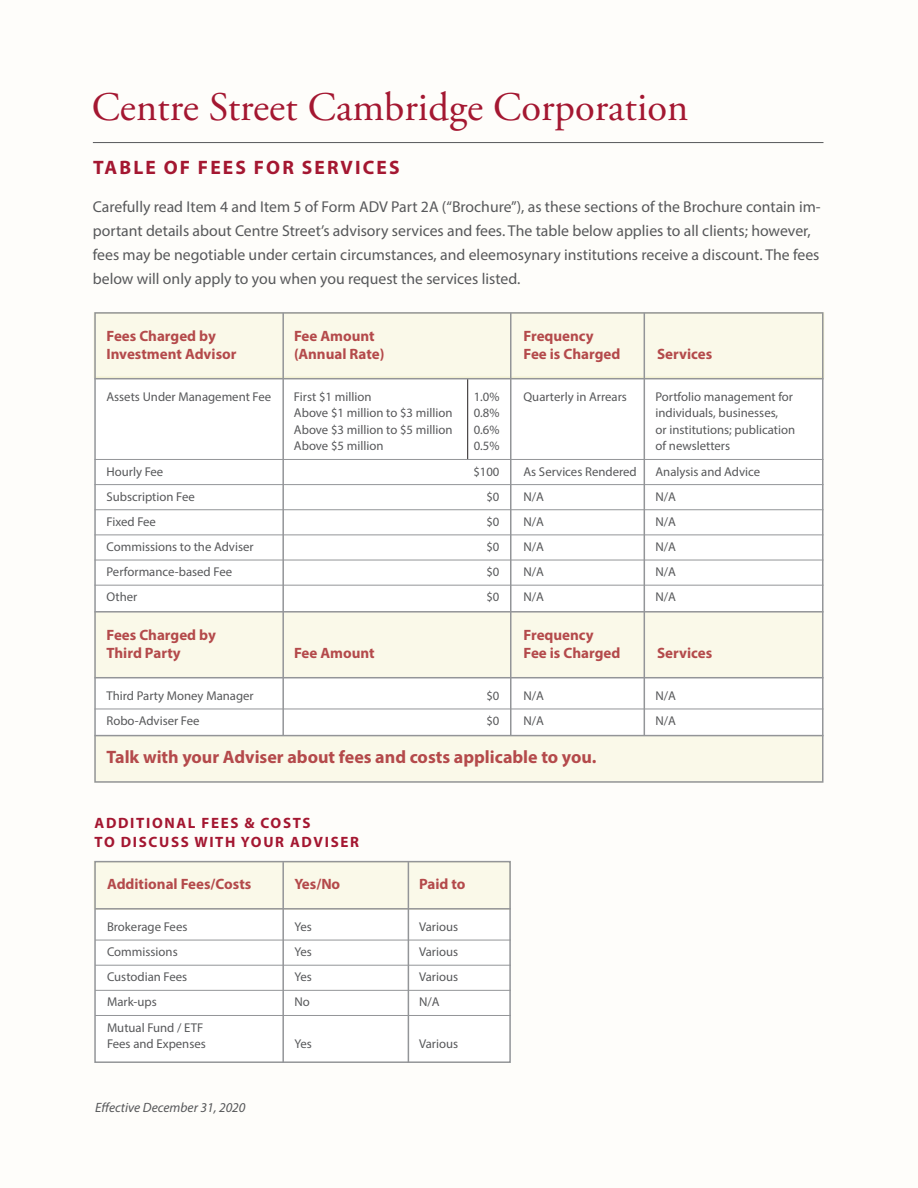
<style>
.page{position:relative;width:918px;height:1188px;background:#fefdfa}
.page>*{position:absolute;margin:0;border:0;box-sizing:border-box;transform-origin:0 0}
.t1{font:40.5px "Adobe Garamond Pro";color:#a41731}
.A_HH1{font:700 19.5px "Myriad Pro";letter-spacing:.11em;color:#a41731}
.A_H1_on_table_larger{font:700 18px "Myriad Pro";color:#b44a4b}
.txt-investphilo_firs{font:15.75px/24px "Myriad Pro";color:#57585a}
.A_H1_on_table_first{font:700 15px "Myriad Pro";color:#b44a4b}
.A_H1_on_table{font:700 15px "Myriad Pro";color:#b44a4b}
.A_HH1-2{font:700 15px/19.5px "Myriad Pro";letter-spacing:.11em;color:#a41731}
.main_nav{font:italic 13.5px "Myriad Pro";color:#57585a}
.A_text_on_table_new{font:12.75px "Myriad Pro";color:#57585a}
.Paragraph_Style_1{font:12.75px/16.5px "Myriad Pro";color:#57585a}
</style>
<div class="page">
<hr style="left:93px;top:142px;width:730px;height:1px;background:#57585a">
<div style="left:94px;top:313px;width:728px;height:469px;background:#fff"></div>
<div style="left:94px;top:735px;width:730px;height:48px;background:#faf9e9"></div>
<div style="left:94px;top:312px;width:730px;height:66px;background:#faf9e9;border:2px solid #f5f3d4"></div>
<div style="left:94px;top:612px;width:730px;height:65px;background:#faf9e9"></div>
<div style="left:94px;top:312px;width:730px;height:471px;border:2px solid #939598"></div>
<hr style="left:467px;top:378px;width:1px;height:82px;background:#231f20">
<hr style="left:282px;top:313px;width:2px;height:422px;background:#939598">
<hr style="left:510px;top:313px;width:2px;height:422px;background:#939598">
<hr style="left:644px;top:313px;width:1px;height:422px;background:#939598">
<hr style="left:94px;top:378px;width:730px;height:1px;background:#939598">
<hr style="left:94px;top:459px;width:730px;height:1px;background:#939598">
<hr style="left:94px;top:484px;width:730px;height:1px;background:#939598">
<hr style="left:94px;top:509px;width:730px;height:1px;background:#939598">
<hr style="left:94px;top:535px;width:730px;height:1px;background:#939598">
<hr style="left:94px;top:560px;width:730px;height:1px;background:#939598">
<hr style="left:94px;top:585px;width:730px;height:1px;background:#939598">
<hr style="left:94px;top:611px;width:730px;height:2px;background:#939598">
<hr style="left:94px;top:677px;width:730px;height:1px;background:#939598">
<hr style="left:94px;top:709px;width:730px;height:1px;background:#939598">
<hr style="left:94px;top:735px;width:730px;height:1px;background:#939598">
<div style="left:95px;top:862px;width:415px;height:200px;background:#fff"></div>
<div style="left:94px;top:861px;width:417px;height:49px;background:#faf9e9"></div>
<div style="left:94px;top:861px;width:417px;height:202px;border:2px solid #939598"></div>
<hr style="left:282px;top:862px;width:2px;height:201px;background:#939598">
<hr style="left:408px;top:862px;width:1px;height:201px;background:#939598">
<hr style="left:95px;top:908px;width:416px;height:2px;background:#939598">
<hr style="left:95px;top:940px;width:416px;height:1px;background:#939598">
<hr style="left:95px;top:965px;width:416px;height:1px;background:#939598">
<hr style="left:95px;top:990px;width:416px;height:1px;background:#939598">
<hr style="left:95px;top:1015px;width:416px;height:1px;background:#939598">
<p class="t1" style="left:92px;top:83px;width:598px">Centre Street Cambridge Corporation</p>
<p class="A_HH1" style="left:93px;top:155px;width:308px">TABLE OF FEES FOR SERVICES</p>
<p class="txt-investphilo_firs" style="left:93px;top:194px;width:729px">Carefully read Item 4 and Item 5 of Form ADV Part 2A (“Brochure”), as these sections of the Brochure contain im&shy;portant details about Centre Street’s advisory services and fees. The table below applies to all clients; however, fees may be negotiable under certain circumstances, and eleemosynary institutions receive a discount. The fees below will only apply to you when you request the services listed.</p>
<p class="A_H1_on_table_first" style="left:106px;top:326px;width:111px">Fees Charged by</p>
<p class="A_H1_on_table_first" style="left:294px;top:326px;width:82px">Fee Amount</p>
<p class="A_H1_on_table_first" style="left:524px;top:326px;width:72px">Frequency</p>
<p class="A_H1_on_table_first" style="left:106px;top:344px;width:132px">Investment Advisor</p>
<p class="A_H1_on_table_first" style="left:294px;top:344px;width:92px">(Annual Rate)</p>
<p class="A_H1_on_table_first" style="left:524px;top:344px;width:98px">Fee is Charged</p>
<p class="A_H1_on_table_first" style="left:657px;top:344px;width:57px">Services</p>
<p class="A_text_on_table_new" style="left:106px;top:389px;width:166px">Assets Under Management Fee</p>
<p class="A_text_on_table_new" style="left:294px;top:389px;width:79px">First $1 million</p>
<p class="A_text_on_table_new" style="left:474px;top:389px;width:27px">1.0%</p>
<p class="A_text_on_table_new" style="left:523px;top:389px;width:105px">Quarterly in Arrears</p>
<p class="A_text_on_table_new" style="left:656px;top:389px;width:139px">Portfolio management for</p>
<p class="A_text_on_table_new" style="left:294px;top:405px;width:160px">Above $1 million to $3 million</p>
<p class="A_text_on_table_new" style="left:474px;top:405px;width:27px">0.8%</p>
<p class="A_text_on_table_new" style="left:656px;top:405px;width:124px">individuals, businesses,</p>
<p class="A_text_on_table_new" style="left:294px;top:422px;width:160px">Above $3 million to $5 million</p>
<p class="A_text_on_table_new" style="left:474px;top:422px;width:27px">0.6%</p>
<p class="A_text_on_table_new" style="left:656px;top:422px;width:141px">or institutions; publication</p>
<p class="A_text_on_table_new" style="left:294px;top:438px;width:91px">Above $5 million</p>
<p class="A_text_on_table_new" style="left:474px;top:438px;width:27px">0.5%</p>
<p class="A_text_on_table_new" style="left:656px;top:438px;width:76px">of newsletters</p>
<p class="A_text_on_table_new" style="left:106px;top:463px;width:58px">Hourly Fee</p>
<p class="A_text_on_table_new" style="left:473px;top:463px;width:28px">$100</p>
<p class="A_text_on_table_new" style="left:523px;top:463px;width:115px">As Services Rendered</p>
<p class="A_text_on_table_new" style="left:656px;top:463px;width:106px">Analysis and Advice</p>
<p class="A_text_on_table_new" style="left:106px;top:489px;width:90px">Subscription Fee</p>
<p class="A_text_on_table_new" style="left:486px;top:489px;width:15px">$0</p>
<p class="A_text_on_table_new" style="left:523px;top:489px;width:22px">N/A</p>
<p class="A_text_on_table_new" style="left:656px;top:489px;width:22px">N/A</p>
<p class="A_text_on_table_new" style="left:106px;top:514px;width:51px">Fixed Fee</p>
<p class="A_text_on_table_new" style="left:486px;top:514px;width:15px">$0</p>
<p class="A_text_on_table_new" style="left:523px;top:514px;width:22px">N/A</p>
<p class="A_text_on_table_new" style="left:656px;top:514px;width:22px">N/A</p>
<p class="A_text_on_table_new" style="left:106px;top:539px;width:149px">Commissions to the Adviser</p>
<p class="A_text_on_table_new" style="left:486px;top:539px;width:15px">$0</p>
<p class="A_text_on_table_new" style="left:523px;top:539px;width:22px">N/A</p>
<p class="A_text_on_table_new" style="left:655px;top:539px;width:22px">N/A</p>
<p class="A_text_on_table_new" style="left:106px;top:564px;width:127px">Performance-based Fee</p>
<p class="A_text_on_table_new" style="left:486px;top:564px;width:15px">$0</p>
<p class="A_text_on_table_new" style="left:523px;top:564px;width:22px">N/A</p>
<p class="A_text_on_table_new" style="left:655px;top:564px;width:22px">N/A</p>
<p class="A_text_on_table_new" style="left:106px;top:589px;width:32px">Other</p>
<p class="A_text_on_table_new" style="left:486px;top:589px;width:15px">$0</p>
<p class="A_text_on_table_new" style="left:523px;top:589px;width:22px">N/A</p>
<p class="A_text_on_table_new" style="left:656px;top:589px;width:22px">N/A</p>
<p class="A_H1_on_table" style="left:106px;top:625px;width:111px">Fees Charged by</p>
<p class="A_H1_on_table" style="left:524px;top:625px;width:72px">Frequency</p>
<p class="A_H1_on_table" style="left:106px;top:643px;width:76px">Third Party</p>
<p class="A_H1_on_table" style="left:294px;top:643px;width:82px">Fee Amount</p>
<p class="A_H1_on_table" style="left:524px;top:643px;width:98px">Fee is Charged</p>
<p class="A_H1_on_table" style="left:657px;top:643px;width:57px">Services</p>
<p class="A_text_on_table_new" style="left:106px;top:688px;width:149px">Third Party Money Manager</p>
<p class="A_text_on_table_new" style="left:486px;top:688px;width:15px">$0</p>
<p class="A_text_on_table_new" style="left:523px;top:688px;width:22px">N/A</p>
<p class="A_text_on_table_new" style="left:655px;top:688px;width:22px">N/A</p>
<p class="A_text_on_table_new" style="left:106px;top:713px;width:95px">Robo-Adviser Fee</p>
<p class="A_text_on_table_new" style="left:486px;top:713px;width:15px">$0</p>
<p class="A_text_on_table_new" style="left:523px;top:713px;width:22px">N/A</p>
<p class="A_text_on_table_new" style="left:656px;top:713px;width:22px">N/A</p>
<p class="A_H1_on_table_larger" style="left:107px;top:746px;width:491px">Talk with your Adviser about fees and costs applicable to you.</p>
<p class="A_HH1-2" style="left:95px;top:812px;width:266px">ADDITIONAL FEES &amp; COSTS<br>TO DISCUSS WITH YOUR ADVISER</p>
<p class="A_H1_on_table_first" style="left:107px;top:874px;width:146px">Additional Fees/Costs</p>
<p class="A_H1_on_table_first" style="left:295px;top:874px;width:47px">Yes/No</p>
<p class="A_H1_on_table_first" style="left:419px;top:874px;width:48px">Paid to</p>
<p class="A_text_on_table_new" style="left:107px;top:919px;width:82px">Brokerage Fees</p>
<p class="A_text_on_table_new" style="left:295px;top:919px;width:19px">Yes</p>
<p class="A_text_on_table_new" style="left:419px;top:919px;width:41px">Various</p>
<p class="A_text_on_table_new" style="left:107px;top:944px;width:72px">Commissions</p>
<p class="A_text_on_table_new" style="left:295px;top:944px;width:19px">Yes</p>
<p class="A_text_on_table_new" style="left:419px;top:944px;width:41px">Various</p>
<p class="A_text_on_table_new" style="left:107px;top:969px;width:82px">Custodian Fees</p>
<p class="A_text_on_table_new" style="left:295px;top:969px;width:19px">Yes</p>
<p class="A_text_on_table_new" style="left:419px;top:969px;width:41px">Various</p>
<p class="A_text_on_table_new" style="left:107px;top:994px;width:51px">Mark-ups</p>
<p class="A_text_on_table_new" style="left:295px;top:994px;width:17px">No</p>
<p class="A_text_on_table_new" style="left:419px;top:994px;width:22px">N/A</p>
<p class="Paragraph_Style_1" style="left:107px;top:1019px;width:100px">Mutual Fund / ETF<br>Fees and Expenses</p>
<p class="Paragraph_Style_1" style="left:295px;top:1035px;width:19px">Yes</p>
<p class="Paragraph_Style_1" style="left:419px;top:1035px;width:41px">Various</p>
<p class="main_nav" style="left:95px;top:1099px;width:152px">Effective December 31, 2020</p>
</div>
